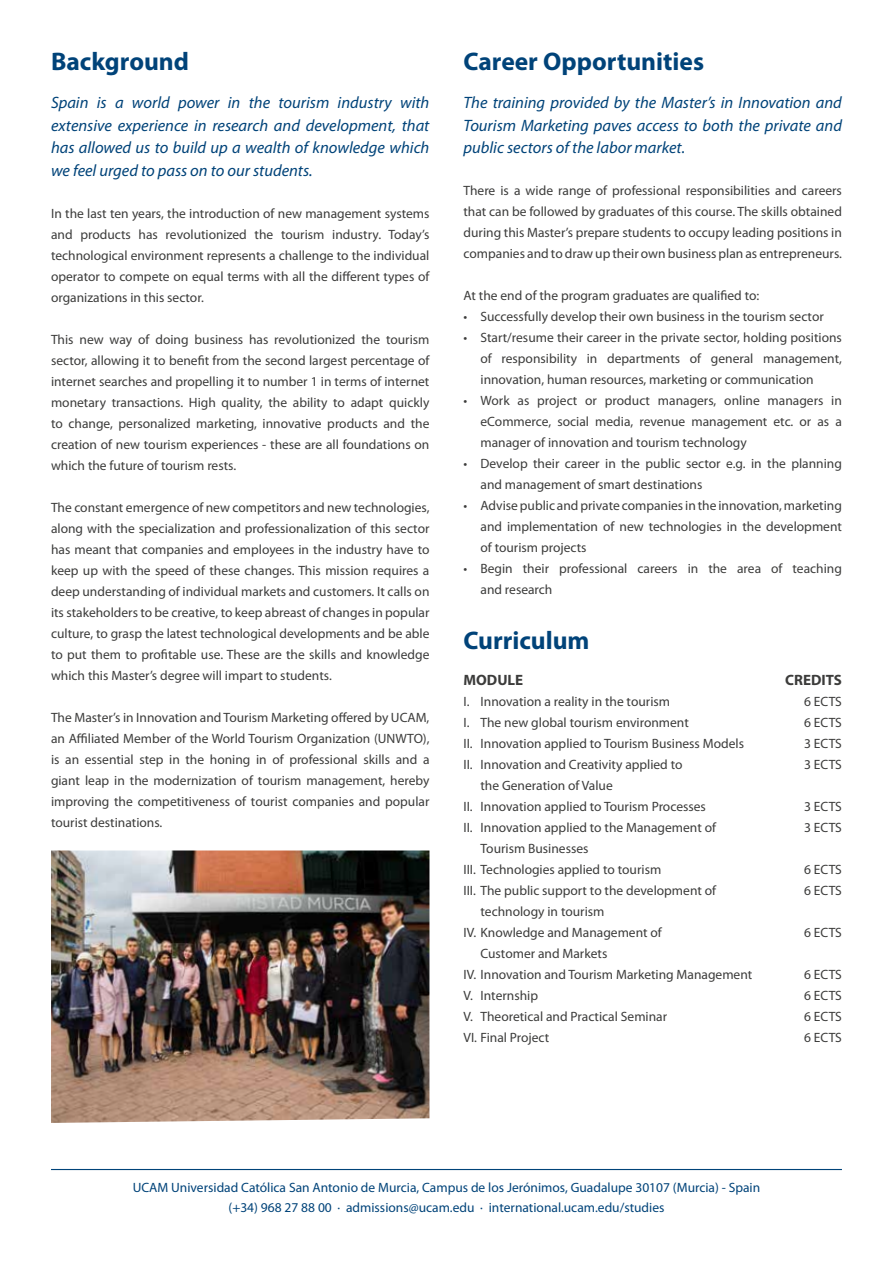
<style>
.page{position:relative;width:893px;height:1263px;background:#fff}
.page>*{position:absolute;margin:0;border:0;box-sizing:border-box;transform-origin:0 0}
.t1{font:700 25.5px "Myriad Pro";color:#004379}
.t2{font:italic 16.5px/22.5px "Myriad Pro";color:#004379;text-align:justify}
.t3{font:700 15px "Myriad Pro";color:#3c3c3b}
.t4{font:13.5px/21px "Myriad Pro";color:#3c3c3b;text-align:justify}
.t5{font:13.5px/19.5px "Myriad Pro";color:#004379;text-align:center}
</style>
<div class="page">
<img style="left:51px;top:850px;width:378px;height:273px">
<hr style="left:51px;top:1169px;width:791px;height:1px;background:#004379">
<h1 class="t1" style="left:51px;top:45px;width:140px">Background</h1>
<p class="t2" style="left:51px;top:91px;width:380px">Spain is a world power in the tourism industry with extensive experience in research and development, that has allowed us to build up a wealth of knowledge which we feel urged to pass on to our students.</p>
<p class="t4" style="left:51px;top:202px;width:380px">In the last ten years, the introduction of new management systems and products has revolutionized the tourism industry. Today’s technological environment represents a challenge to the individual operator to compete on equal terms with all the different types of organizations in this sector.</p>
<p class="t4" style="left:51px;top:328px;width:380px">This new way of doing business has revolutionized the tourism sector, allowing it to benefit from the second largest percentage of internet searches and propelling it to number 1 in terms of internet monetary transactions. High quality, the ability to adapt quickly to change, personalized marketing, innovative products and the creation of new tourism experiences - these are all foundations on which the future of tourism rests.</p>
<p class="t4" style="left:51px;top:496px;width:380px">The constant emergence of new competitors and new technologies, along with the specialization and professionalization of this sector has meant that companies and employees in the industry have to keep up with the speed of these changes. This mission requires a deep understanding of individual markets and customers. It calls on its stakeholders to be creative, to keep abreast of changes in popular culture, to grasp the latest technological developments and be able to put them to profitable use. These are the skills and knowledge which this Master’s degree will impart to students.</p>
<p class="t4" style="left:51px;top:706px;width:380px">The Master’s in Innovation and Tourism Marketing offered by UCAM, an Affiliated Member of the World Tourism Organization (UNWTO), is an essential step in the honing in of professional skills and a giant leap in the modernization of tourism management, hereby improving the competitiveness of tourist companies and popular tourist destinations.</p>
<h1 class="t1" style="left:463px;top:45px;width:242px">Career Opportunities</h1>
<p class="t2" style="left:463px;top:91px;width:380px">The training provided by the Master’s in Innovation and Tourism Marketing paves access to both the private and public sectors of the labor market.</p>
<p class="t4" style="left:463px;top:180px;width:380px">There is a wide range of professional responsibilities and careers that can be followed by graduates of this course. The skills obtained during this Master’s prepare students to occupy leading positions in companies and to draw up their own business plan as entrepreneurs.</p>
<p class="t4" style="left:463px;top:285px;width:297px">At the end of the program graduates are qualified to:</p>
<p class="t4" style="left:463px;top:306px;width:362px">• Successfully develop their own business in the tourism sector</p>
<p class="t4" style="left:480px;top:327px;width:363px;text-indent:-17px">• Start/resume their career in the private sector, holding positions of responsibility in departments of general management, innovation, human resources, marketing or communication</p>
<p class="t4" style="left:480px;top:390px;width:363px;text-indent:-17px">• Work as project or product managers, online managers in eCommerce, social media, revenue management etc. or as a manager of innovation and tourism technology</p>
<p class="t4" style="left:480px;top:453px;width:363px;text-indent:-17px">• Develop their career in the public sector e.g. in the planning and management of smart destinations</p>
<p class="t4" style="left:480px;top:495px;width:363px;text-indent:-17px">• Advise public and private companies in the innovation, marketing and implementation of new technologies in the development of tourism projects</p>
<p class="t4" style="left:480px;top:558px;width:363px;text-indent:-17px">• Begin their professional careers in the area of teaching and research</p>
<h1 class="t1" style="left:463px;top:623px;width:128px">Curriculum</h1>
<p class="t3" style="left:463px;top:670px;width:61px">MODULE</p>
<p class="t4" style="left:463px;top:691px;width:208px">I. Innovation a reality in the tourism</p>
<p class="t4" style="left:463px;top:712px;width:227px">I. The new global tourism environment</p>
<p class="t4" style="left:463px;top:733px;width:282px">II. Innovation applied to Tourism Business Models</p>
<p class="t4" style="left:463px;top:754px;width:221px">II. Innovation and Creativity applied to</p>
<p class="t4" style="left:480px;top:775px;width:134px">the Generation of Value</p>
<p class="t4" style="left:463px;top:796px;width:244px">II. Innovation applied to Tourism Processes</p>
<p class="t4" style="left:463px;top:817px;width:254px">II. Innovation applied to the Management of</p>
<p class="t4" style="left:480px;top:838px;width:110px">Tourism Businesses</p>
<p class="t4" style="left:463px;top:859px;width:199px">III. Technologies applied to tourism</p>
<p class="t4" style="left:463px;top:880px;width:254px">III. The public support to the development of</p>
<p class="t4" style="left:480px;top:901px;width:125px">technology in tourism</p>
<p class="t4" style="left:463px;top:922px;width:200px">IV. Knowledge and Management of</p>
<p class="t4" style="left:480px;top:943px;width:128px">Customer and Markets</p>
<p class="t4" style="left:463px;top:964px;width:290px">IV. Innovation and Tourism Marketing Management</p>
<p class="t4" style="left:463px;top:985px;width:76px">V. Internship</p>
<p class="t4" style="left:463px;top:1006px;width:205px">V. Theoretical and Practical Seminar</p>
<p class="t4" style="left:463px;top:1027px;width:87px">VI. Final Project</p>
<p class="t3" style="left:785px;top:670px;width:58px">CREDITS</p>
<p class="t4" style="left:804px;top:691px;width:39px">6 ECTS 6 ECTS 3 ECTS 3 ECTS</p>
<p class="t4" style="left:804px;top:796px;width:39px">3 ECTS<br>3 ECTS</p>
<p class="t4" style="left:804px;top:859px;width:39px">6 ECTS<br>6 ECTS</p>
<p class="t4" style="left:804px;top:922px;width:39px">6 ECTS</p>
<p class="t4" style="left:804px;top:964px;width:39px">6 ECTS 6 ECTS 6 ECTS 6 ECTS</p>
<p class="t5" style="left:133px;top:1178px;width:629px">UCAM Universidad Católica San Antonio de Murcia, Campus de los Jerónimos, Guadalupe 30107 (Murcia) - Spain (+34) 968 27 88 00 · admissions@ucam.edu · international.ucam.edu/studies</p>
</div>
